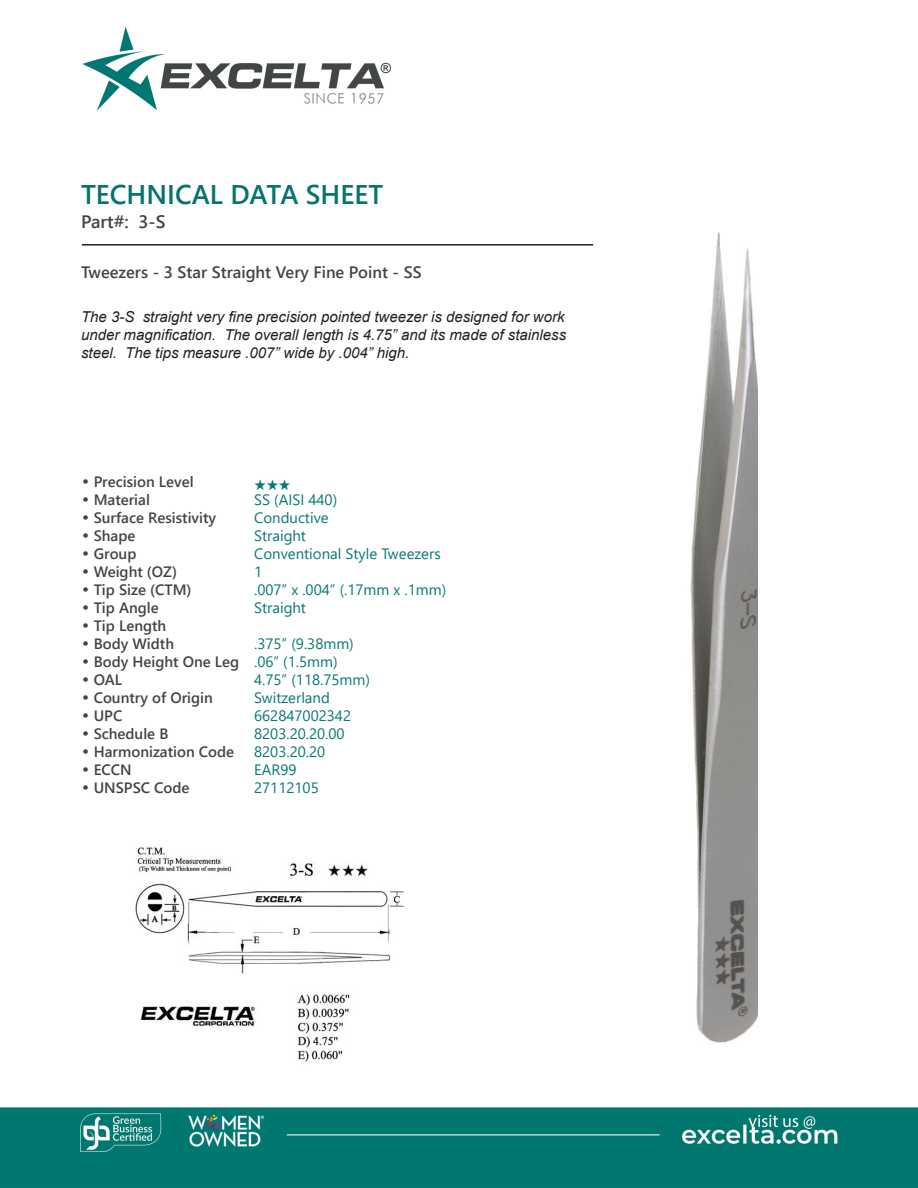
<style>
.page{position:relative;width:918px;height:1188px;background:#fff}
.page>*{position:absolute;margin:0;border:0;box-sizing:border-box;transform-origin:0 0}
.t1{font:700 27px "Yu Gothic UI";color:#08746d}
.t2{font:700 18px "Yu Gothic UI";color:#414546}
.t3{font:700 16.5px "Yu Gothic UI";color:#414546}
.CT_s_CTM{font:700 15px "Yu Gothic UI";color:#414546}
.CT_s_CTM-2{font:15px "Yu Gothic UI";color:#077874}
.t4{font:italic 15px/18px "Arial";color:#231f20;text-align:justify}
.CT_s_CTM-3{font:15px "Zapf Ding Bats";color:#077874}
.s1{font-family:"Century Gothic";font-weight:400}
</style>
<div class="page">
<img style="left:0;top:27px;width:918px;height:1161px">
<img style="left:682px;top:232px;width:76px;height:812px">
<img style="left:129px;top:841px;width:283px;height:225px">
<hr style="left:82px;top:244px;width:511px;height:2px;background:#231f20">
<p class="t1" style="left:81px;top:178px;width:304px">TECHNICAL DATA SHEET</p>
<p class="t2" style="left:81px;top:212px;width:86px">Part#: 3-S</p>
<p class="t3" style="left:81px;top:262px;width:342px">Tweezers - 3 Star Straight Very Fine Point - SS</p>
<p class="t4" style="left:81px;top:308px;width:487px">The 3-S straight very fine precision pointed tweezer is designed for work under magnification. The overall length is 4.75” and its made of stainless steel. The tips measure .007” wide by .004” high.</p>
<p class="CT_s_CTM" style="left:81px;top:473px;width:114px"><span class="s1">•</span> Precision Level</p>
<p class="CT_s_CTM-3" style="left:254px;top:476px;width:38px">★★★</p>
<p class="CT_s_CTM" style="left:81px;top:491px;width:70px"><span class="s1">•</span> Material</p>
<p class="CT_s_CTM-2" style="left:254px;top:485px;width:85px">SS (AISI 440)</p>
<p class="CT_s_CTM" style="left:81px;top:509px;width:137px"><span class="s1">•</span> Surface Resistivity</p>
<p class="CT_s_CTM-2" style="left:254px;top:503px;width:76px">Conductive</p>
<p class="CT_s_CTM" style="left:81px;top:527px;width:56px"><span class="s1">•</span> Shape</p>
<p class="CT_s_CTM-2" style="left:254px;top:521px;width:53px">Straight</p>
<p class="CT_s_CTM" style="left:81px;top:545px;width:57px"><span class="s1">•</span> Group</p>
<p class="CT_s_CTM-2" style="left:254px;top:539px;width:188px">Conventional Style Tweezers</p>
<p class="CT_s_CTM" style="left:81px;top:563px;width:98px"><span class="s1">•</span> Weight (OZ)</p>
<p class="CT_s_CTM-2" style="left:254px;top:557px;width:10px">1</p>
<p class="CT_s_CTM" style="left:81px;top:581px;width:112px"><span class="s1">•</span> Tip Size (CTM)</p>
<p class="CT_s_CTM-2" style="left:254px;top:575px;width:194px">.007” x .004” (.17mm x .1mm)</p>
<p class="CT_s_CTM" style="left:81px;top:599px;width:79px"><span class="s1">•</span> Tip Angle</p>
<p class="CT_s_CTM-2" style="left:254px;top:593px;width:53px">Straight</p>
<p class="CT_s_CTM" style="left:81px;top:617px;width:87px"><span class="s1">•</span> Tip Length</p>
<p class="CT_s_CTM" style="left:81px;top:635px;width:95px"><span class="s1">•</span> Body Width</p>
<p class="CT_s_CTM-2" style="left:254px;top:629px;width:101px">.375” (9.38mm)</p>
<p class="CT_s_CTM" style="left:81px;top:653px;width:160px"><span class="s1">•</span> Body Height One Leg</p>
<p class="CT_s_CTM-2" style="left:254px;top:647px;width:85px">.06” (1.5mm)</p>
<p class="CT_s_CTM" style="left:81px;top:671px;width:43px"><span class="s1">•</span> OAL</p>
<p class="CT_s_CTM-2" style="left:254px;top:665px;width:117px">4.75” (118.75mm)</p>
<p class="CT_s_CTM" style="left:81px;top:689px;width:133px"><span class="s1">•</span> Country of Origin</p>
<p class="CT_s_CTM-2" style="left:254px;top:683px;width:77px">Switzerland</p>
<p class="CT_s_CTM" style="left:81px;top:707px;width:43px"><span class="s1">•</span> UPC</p>
<p class="CT_s_CTM-2" style="left:254px;top:701px;width:99px">662847002342</p>
<p class="CT_s_CTM" style="left:81px;top:725px;width:89px"><span class="s1">•</span> Schedule B</p>
<p class="CT_s_CTM-2" style="left:254px;top:719px;width:92px">8203.20.20.00</p>
<p class="CT_s_CTM" style="left:81px;top:743px;width:155px"><span class="s1">•</span> Harmonization Code</p>
<p class="CT_s_CTM-2" style="left:254px;top:737px;width:73px">8203.20.20</p>
<p class="CT_s_CTM" style="left:81px;top:761px;width:52px"><span class="s1">•</span> ECCN</p>
<p class="CT_s_CTM-2" style="left:254px;top:755px;width:44px">EAR99</p>
<p class="CT_s_CTM" style="left:81px;top:779px;width:110px"><span class="s1">•</span> UNSPSC Code</p>
<p class="CT_s_CTM-2" style="left:254px;top:773px;width:66px">27112105</p>
</div>
